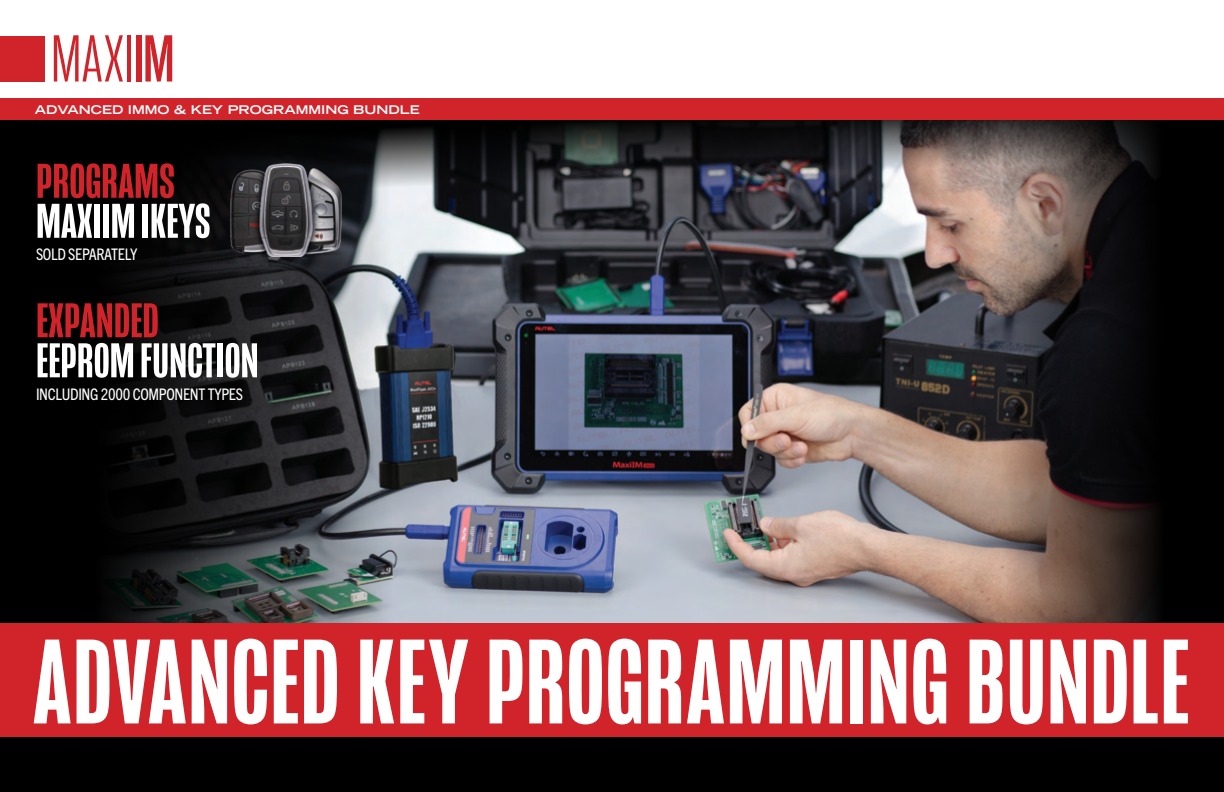
<style>
.page{position:relative;width:1224px;height:792px;background:#fff}
.page>*{position:absolute;margin:0;border:0;box-sizing:border-box;transform-origin:0 0}
.t1{font:500 123.4px "Mongoose";letter-spacing:.005em;color:#fff}
.t2{font:300 68px "Mongoose";color:#d1232a}
.t3{font:500 50px "Mongoose";color:#fff;scale:1.06 1}
.t4{font:500 50px "Mongoose";color:#d1232a;scale:1.06 1}
.t5{font:condensed 16px "Trade Gothic Next LT Pro";letter-spacing:-.02em;color:#fff}
.t6{font:700 expanded 12px "Trade Gothic LT Std";color:#fff;scale:1.06 1}
.s1{font-weight:400}
</style>
<div class="page">
<div style="left:0;top:108px;width:1224px;height:684px;background:#000"></div>
<div style="left:0;top:36px;width:45px;height:45px;background:#d1232a"></div>
<img style="left:443px;top:194px;width:529px;height:429px">
<img style="left:443px;top:120px;width:529px;height:74px">
<svg style="left:972px;top:120px;width:185px;height:503px"></svg>
<svg style="left:110px;top:128px;width:333px;height:495px"></svg>
<div style="left:0;top:623px;width:1224px;height:114px;background:#d1232a"></div>
<img style="left:230px;top:163px;width:111px;height:94px">
<div style="left:0;top:99px;width:1224px;height:21px;background:#d1232a"></div>
<h2 class="t2" style="left:51px;top:20px;width:125px">MAXI<span class="s1">IM</span></h2>
<p class="t6" style="left:35px;top:102px;width:365px">ADVANCED IMMO &amp; KEY PROGRAMMING BUNDLE</p>
<h3 class="t4" style="left:36px;top:152px;width:133px">PROGRAMS</h3>
<h3 class="t3" style="left:36px;top:192px;width:166px">MAXIIM IKEYS</h3>
<p class="t5" style="left:36px;top:243px;width:103px">SOLD SEPARATELY</p>
<h3 class="t4" style="left:36px;top:292px;width:117px">EXPANDED</h3>
<h3 class="t3" style="left:36px;top:332px;width:211px">EEPROM FUNCTION</h3>
<p class="t5" style="left:36px;top:383px;width:209px">INCLUDING 2000 COMPONENT TYPES</p>
<h1 class="t1" style="left:33px;top:612px;width:1157px">ADVANCED KEY PROGRAMMING BUNDLE</h1>
</div>
